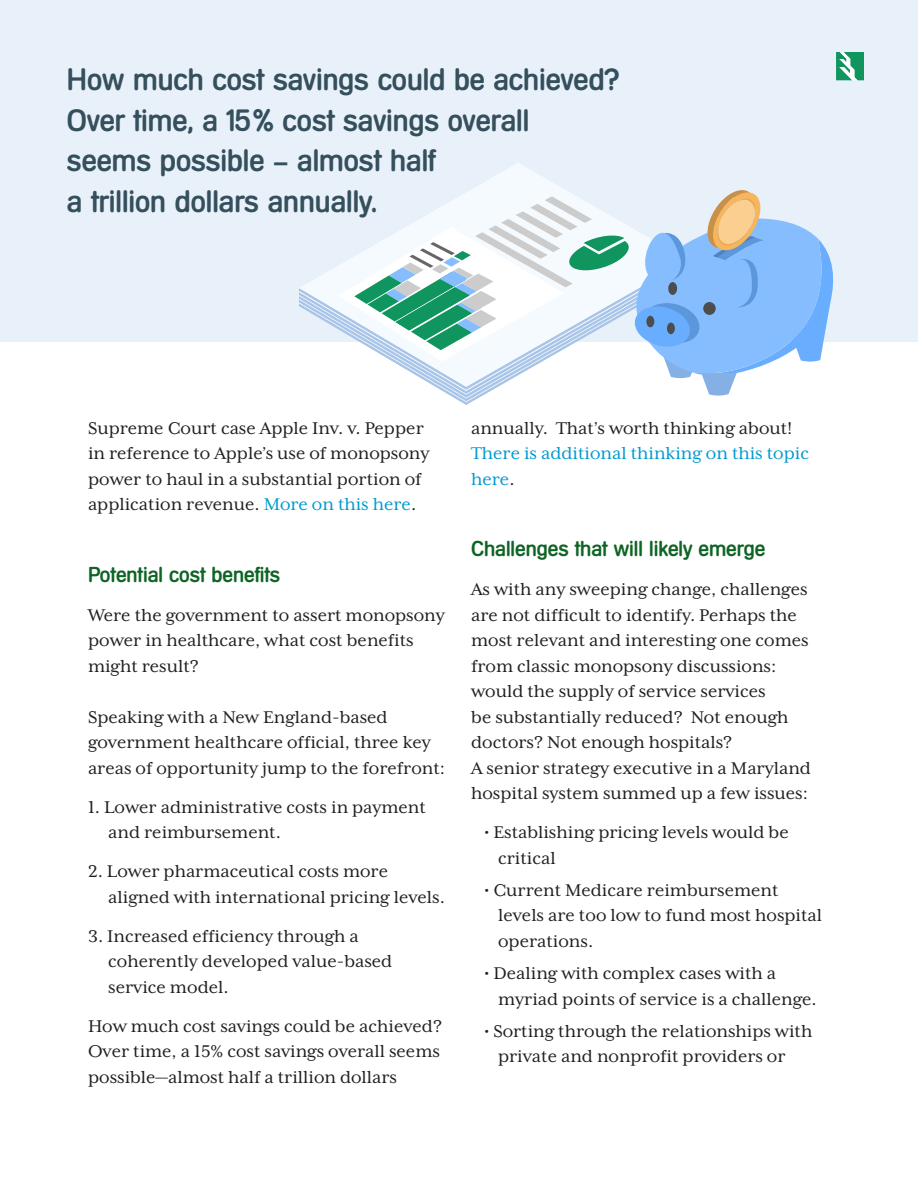
<style>
.page{position:relative;width:918px;height:1188px;background:#fff}
.page>*{position:absolute;margin:0;border:0;box-sizing:border-box;transform-origin:0 0}
.t1{font:500 30px/40.5px "Mercedes";color:#354f5d}
.t2{font:500 21px "Mercedes";color:#0f6425}
.t3{font:19.5px/25.5px "Mrs Eaves XL Serif OT";color:#231f20}
.t4{font:19.5px/25.5px "Mrs Eaves XL Serif OT";color:#0099d1}
.s1{color:#0099d1}
.s2{color:#231f20}
</style>
<div class="page">
<div style="left:1px;top:1px;width:916px;height:340px;background:#e8f1f9"></div>
<svg style="left:836px;top:52px;width:28px;height:28px"></svg>
<svg style="left:299px;top:163px;width:262px;height:179px"></svg>
<svg style="left:338px;top:188px;width:498px;height:208px"></svg>
<p class="t1" style="left:67px;top:60px;width:554px">How much cost savings could be achieved?<br>Over time, a 15% cost savings overall seems possible — almost half<br>a trillion dollars annually.</p>
<p class="t3" style="left:88px;top:415px;width:343px">Supreme Court case Apple Inv. v. Pepper in reference to Apple’s use of monopsony power to haul in a substantial portion of application revenue. <span class="s1">More on this here</span>.</p>
<p class="t2" style="left:88px;top:563px;width:194px">Potential cost benefits</p>
<p class="t3" style="left:88px;top:602px;width:358px">Were the government to assert monopsony power in healthcare, what cost benefits might result?</p>
<p class="t3" style="left:88px;top:704px;width:359px">Speaking with a New England-based government healthcare official, three key areas of opportunity jump to the forefront:</p>
<p class="t3" style="left:108px;top:794px;width:319px;text-indent:-20px">1. Lower administrative costs in payment and reimbursement.</p>
<p class="t3" style="left:108px;top:859px;width:338px;text-indent:-20px">2. Lower pharmaceutical costs more aligned with international pricing levels.</p>
<p class="t3" style="left:108px;top:923px;width:286px;text-indent:-20px">3. Increased efficiency through a coherently developed value-based service model.</p>
<p class="t3" style="left:88px;top:1013px;width:356px;text-align:justify">How much cost savings could be achieved?<br>Over time, a 15% cost savings overall seems possible—almost half a trillion dollars</p>
<p class="t4" style="left:471px;top:415px;width:339px"><span class="s2">annually. That’s worth thinking about!<br></span>There is additional thinking on this topic here<span class="s2">.</span></p>
<p class="t2" style="left:471px;top:537px;width:296px">Challenges that will likely emerge</p>
<p class="t3" style="left:471px;top:577px;width:339px">As with any sweeping change, challenges are not difficult to identify. Perhaps the most relevant and interesting one comes from classic monopsony discussions: would the supply of service services<br>be substantially reduced? Not enough doctors? Not enough hospitals?</p>
<p class="t3" style="left:471px;top:755px;width:341px">A senior strategy executive in a Maryland hospital system summed up a few issues:</p>
<p class="t3" style="left:498px;top:820px;width:292px;text-indent:-14px">• Establishing pricing levels would be critical</p>
<p class="t3" style="left:498px;top:877px;width:326px;text-indent:-14px">• Current Medicare reimbursement levels are too low to fund most hospital operations.</p>
<p class="t3" style="left:498px;top:961px;width:320px;text-indent:-14px">• Dealing with complex cases with a myriad points of service is a challenge.</p>
<p class="t3" style="left:498px;top:1018px;width:316px;text-indent:-14px">• Sorting through the relationships with private and nonprofit providers or</p>
</div>
